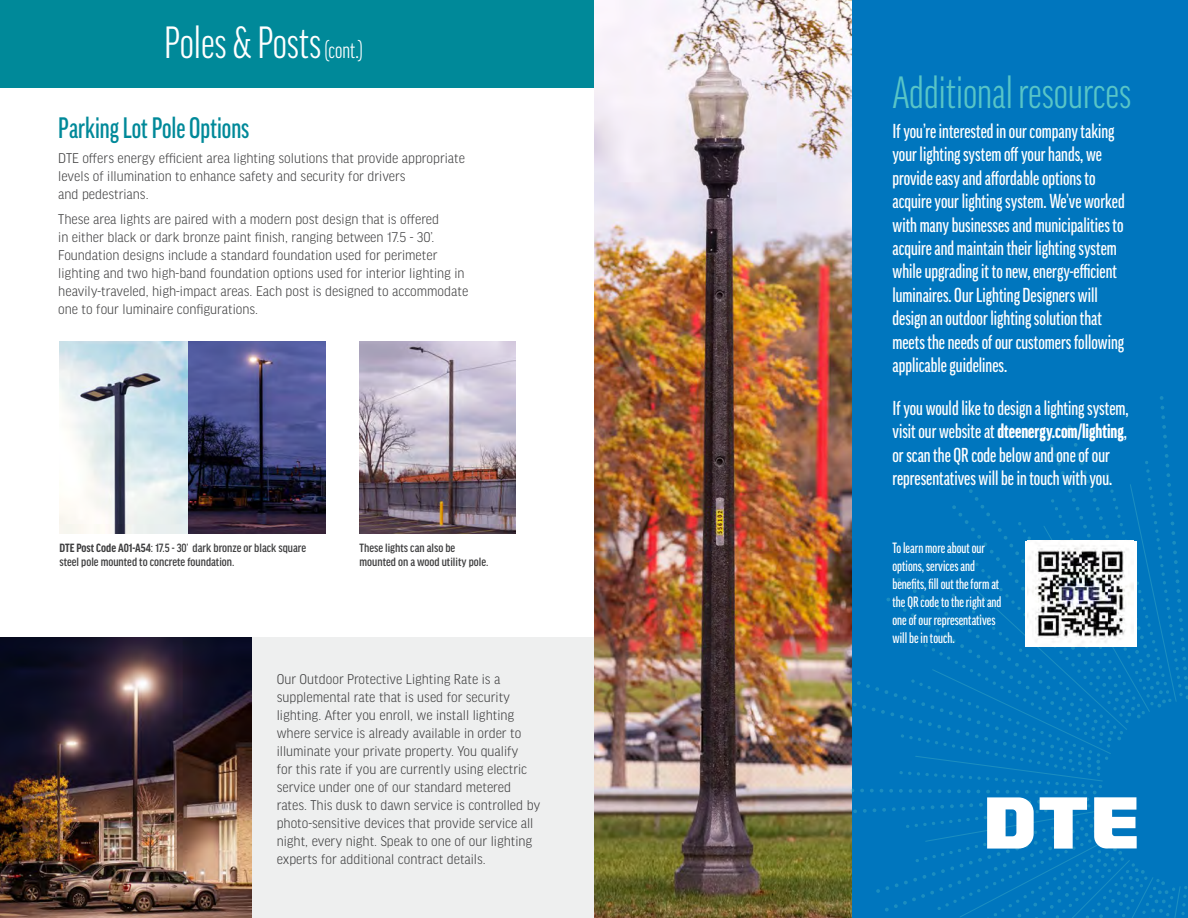
<style>
.page{position:relative;width:1188px;height:918px;background:#fff}
.page>*{position:absolute;margin:0;border:0;box-sizing:border-box;transform-origin:0 0}
.t1{font:extra-condensed 43.5px "Good Pro";color:#58c5c7}
.t2{font:extra-condensed 43.5px "Good Pro";color:#fff}
.t3{font:500 extra-condensed 28.5px "Good Pro";color:#008999}
.t4{font:500 extra-condensed 19.5px/23.4px "Good Pro";color:#fff}
.t5{font:300 15px/18px "Good Headline Pro Narr";color:#3e3e3f}
.t6{font:500 extra-condensed 14.4px/18px "Good Pro";color:#fff}
.t7{font:500 condensed 12.75px/13.5px "Good Headline Pro";color:#3e3e3f}
.s1{font-size:22.5px}
.s2{font-weight:700}
.s3{font-weight:900}
</style>
<div class="page">
<div style="left:158px;top:638px;width:441px;height:280px;background:#eeefef"></div>
<div style="left:0;top:0;width:594px;height:87px;background:#008999"></div>
<div style="left:594px;top:0;width:594px;height:918px;background:#0076be"></div>
<img style="left:59px;top:341px;width:266px;height:192px">
<img style="left:360px;top:341px;width:155px;height:192px">
<img style="left:594px;top:0;width:257px;height:918px">
<svg style="left:848px;top:394px;width:340px;height:524px"></svg>
<div style="left:1025px;top:541px;width:112px;height:105px;background:#fff"></div>
<img style="left:1028px;top:545px;width:106px;height:102px">
<img style="left:0;top:638px;width:252px;height:280px">
<h1 class="t2" style="left:164px;top:18px;width:200px">Poles &amp; Posts <span class="s1">(cont.)</span></h1>
<h2 class="t3" style="left:58px;top:112px;width:193px">Parking Lot Pole Options</h2>
<p class="t5" style="left:58px;top:149px;width:408px">DTE offers energy efficient area lighting solutions that provide appropriate levels of illumination to enhance safety and security for drivers<br>and pedestrians.</p>
<p class="t5" style="left:58px;top:210px;width:411px">These area lights are paired with a modern post design that is offered<br>in either black or dark bronze paint finish, ranging between 17.5 - 30’.<br>Foundation designs include a standard foundation used for perimeter lighting and two high-band foundation options used for interior lighting in heavily-traveled, high-impact areas. Each post is designed to accommodate one to four luminaire configurations.</p>
<p class="t7" style="left:59px;top:542px;width:248px"><span class="s2">DTE Post Code A01-A54</span>: 17.5 - 30’ dark bronze or black square steel pole mounted to concrete foundation.</p>
<p class="t7" style="left:360px;top:542px;width:130px">These lights can also be mounted on a wood utility pole.</p>
<p class="t5" style="left:277px;top:670px;width:265px">Our Outdoor Protective Lighting Rate is a supplemental rate that is used for security lighting. After you enroll, we install lighting where service is already available in order to illuminate your private property. You qualify<br>for this rate if you are currently using electric service under one of our standard metered rates. This dusk to dawn service is controlled by photo-sensitive devices that provide service all night, every night. Speak to one of our lighting experts for additional contract details.</p>
<h1 class="t1" style="left:892px;top:68px;width:240px">Additional resources</h1>
<p class="t4" style="left:892px;top:119px;width:234px">If you’re interested in our company taking your lighting system off your hands, we provide easy and affordable options to acquire your lighting system. We’ve worked with many businesses and municipalities to acquire and maintain their lighting system while upgrading it to new, energy-efficient luminaires. Our Lighting Designers will design an outdoor lighting solution that meets the needs of our customers following applicable guidelines.</p>
<h3 class="t4" style="left:892px;top:396px;width:238px">If you would like to design a lighting system, visit our website at <span class="s3">dteenergy.com/lighting</span>, or scan the QR code below and one of our representatives will be in touch with you.</h3>
<p class="t6" style="left:892px;top:539px;width:111px">To learn more about our options, services and benefits, fill out the form at the QR code to the right and one of our representatives will be in touch.</p>
</div>
